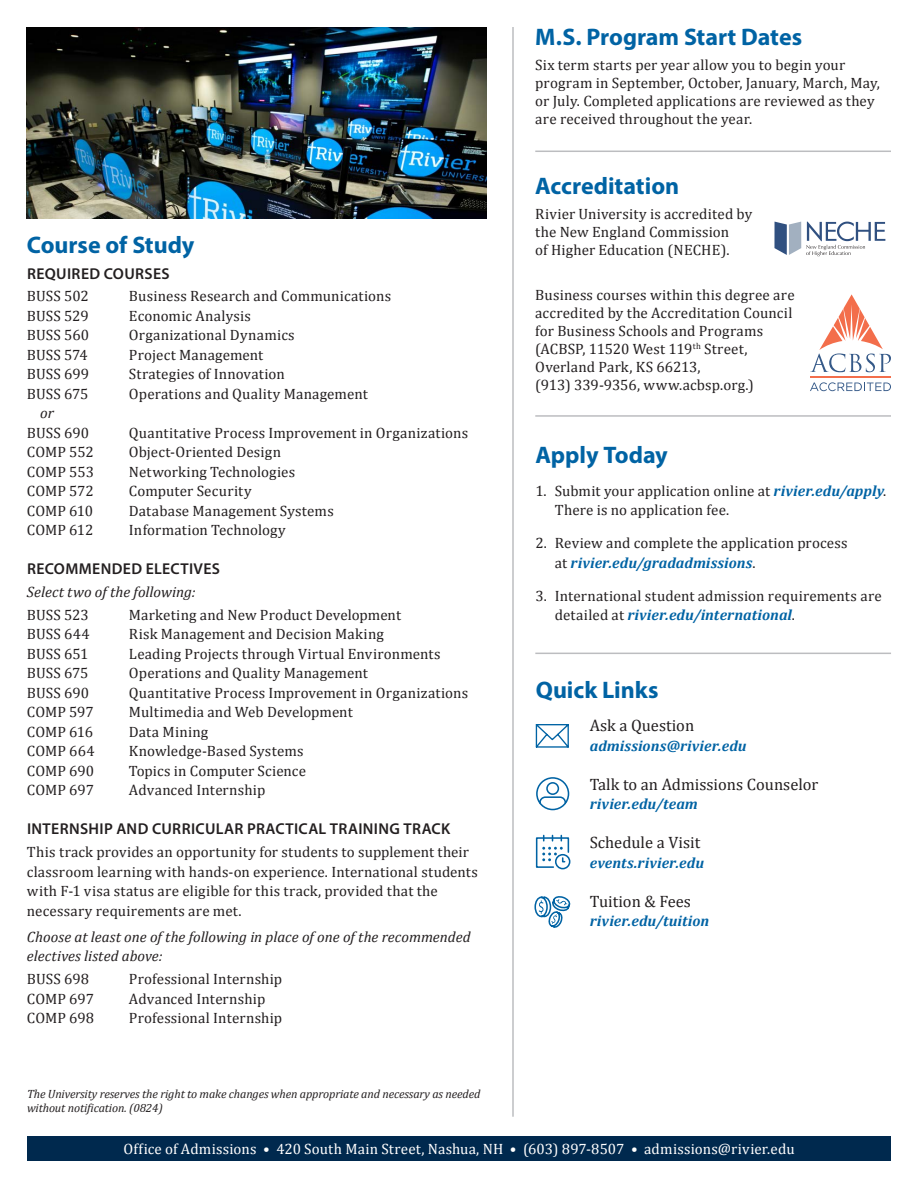
<style>
.page{position:relative;width:918px;height:1188px;background:#fff}
.page>*{position:absolute;margin:0;border:0;box-sizing:border-box;transform-origin:0 0}
.t1{font:700 24px "Myriad Pro";letter-spacing:-.005em;color:#0063a4}
.body_copy{font:16.5px "Cambria";color:#231f20}
.body_copy-2{font:600 15.75px "Myriad Pro";letter-spacing:.025em;color:#231f20}
.body_copy-3{font:15px/18px "Cambria";letter-spacing:.01em;color:#231f20}
.body_copy-4{font:italic 15px/19.5px "Cambria";color:#231f20}
.body_copy-5{font:15px "Cambria";letter-spacing:.01em;color:#fff}
.body_copy-6{font:italic 700 15px "Cambria";letter-spacing:.01em;color:#0063a4}
.body_copy-7{font:italic 12px/13.2px "Cambria";letter-spacing:-.01em;color:#231f20}
.s1{font-weight:700;font-style:italic;color:#0063a4}
</style>
<div class="page">
<img style="left:27px;top:27px;width:459px;height:191px">
<hr style="left:535px;top:151px;width:356px;height:1px;background:#bcbdc0">
<svg style="left:774px;top:222px;width:111px;height:34px"></svg>
<hr style="left:810px;top:376px;width:81px;height:2px;background:#f36e4b">
<svg style="left:810px;top:294px;width:81px;height:78px"></svg>
<svg style="left:810px;top:382px;width:81px;height:9px"></svg>
<hr style="left:535px;top:415px;width:356px;height:2px;background:#bcbdc0">
<hr style="left:512px;top:27px;width:2px;height:1090px;background:#bcbdc0">
<div style="left:27px;top:1136px;width:864px;height:25px;background:#00294e"></div>
<svg style="left:536px;top:724px;width:33px;height:24px"></svg>
<svg style="left:536px;top:835px;width:34px;height:35px"></svg>
<svg style="left:536px;top:777px;width:34px;height:33px"></svg>
<svg style="left:534px;top:896px;width:36px;height:32px"></svg>
<hr style="left:535px;top:653px;width:356px;height:1px;background:#bcbdc0">
<p class="t1" style="left:27px;top:230px;width:169px">Course of Study</p>
<p class="body_copy-2" style="left:27px;top:263px;width:144px">REQUIRED COURSES</p>
<p class="body_copy-3" style="left:27px;top:287px;width:63px">BUSS 502</p>
<p class="body_copy-3" style="left:129px;top:287px;width:264px">Business Research and Communications</p>
<p class="body_copy-3" style="left:27px;top:307px;width:63px">BUSS 529</p>
<p class="body_copy-3" style="left:129px;top:307px;width:124px">Economic Analysis</p>
<p class="body_copy-3" style="left:27px;top:326px;width:64px">BUSS 560</p>
<p class="body_copy-3" style="left:129px;top:326px;width:167px">Organizational Dynamics</p>
<p class="body_copy-3" style="left:27px;top:346px;width:62px">BUSS 574</p>
<p class="body_copy-3" style="left:129px;top:346px;width:136px">Project Management</p>
<p class="body_copy-3" style="left:27px;top:365px;width:64px">BUSS 699</p>
<p class="body_copy-3" style="left:129px;top:365px;width:157px">Strategies of Innovation</p>
<p class="body_copy-3" style="left:27px;top:385px;width:63px">BUSS 675</p>
<p class="body_copy-3" style="left:129px;top:385px;width:240px">Operations and Quality Management</p>
<p class="body_copy-4" style="left:40px;top:403px;width:15px">or</p>
<p class="body_copy-3" style="left:27px;top:424px;width:64px">BUSS 690</p>
<p class="body_copy-3" style="left:129px;top:424px;width:341px">Quantitative Process Improvement in Organizations</p>
<p class="body_copy-3" style="left:27px;top:443px;width:68px">COMP 552</p>
<p class="body_copy-3" style="left:129px;top:443px;width:154px">Object-Oriented Design</p>
<p class="body_copy-3" style="left:27px;top:463px;width:69px">COMP 553</p>
<p class="body_copy-3" style="left:129px;top:463px;width:168px">Networking Technologies</p>
<p class="body_copy-3" style="left:27px;top:482px;width:68px">COMP 572</p>
<p class="body_copy-3" style="left:129px;top:482px;width:124px">Computer Security</p>
<p class="body_copy-3" style="left:27px;top:502px;width:68px">COMP 610</p>
<p class="body_copy-3" style="left:129px;top:502px;width:206px">Database Management Systems</p>
<p class="body_copy-3" style="left:27px;top:521px;width:68px">COMP 612</p>
<p class="body_copy-3" style="left:129px;top:521px;width:158px">Information Technology</p>
<p class="body_copy-2" style="left:27px;top:559px;width:194px">RECOMMENDED ELECTIVES</p>
<p class="body_copy-4" style="left:27px;top:582px;width:170px">Select two of the following:</p>
<p class="body_copy-3" style="left:27px;top:606px;width:63px">BUSS 523</p>
<p class="body_copy-3" style="left:129px;top:606px;width:274px">Marketing and New Product Development</p>
<p class="body_copy-3" style="left:27px;top:625px;width:64px">BUSS 644</p>
<p class="body_copy-3" style="left:129px;top:625px;width:256px">Risk Management and Decision Making</p>
<p class="body_copy-3" style="left:27px;top:645px;width:63px">BUSS 651</p>
<p class="body_copy-3" style="left:129px;top:645px;width:313px">Leading Projects through Virtual Environments</p>
<p class="body_copy-3" style="left:27px;top:664px;width:63px">BUSS 675</p>
<p class="body_copy-3" style="left:129px;top:664px;width:240px">Operations and Quality Management</p>
<p class="body_copy-3" style="left:27px;top:684px;width:64px">BUSS 690</p>
<p class="body_copy-3" style="left:129px;top:684px;width:341px">Quantitative Process Improvement in Organizations</p>
<p class="body_copy-3" style="left:27px;top:703px;width:68px">COMP 597</p>
<p class="body_copy-3" style="left:129px;top:703px;width:225px">Multimedia and Web Development</p>
<p class="body_copy-3" style="left:27px;top:723px;width:68px">COMP 616</p>
<p class="body_copy-3" style="left:129px;top:723px;width:81px">Data Mining</p>
<p class="body_copy-3" style="left:27px;top:742px;width:69px">COMP 664</p>
<p class="body_copy-3" style="left:129px;top:742px;width:176px">Knowledge-Based Systems</p>
<p class="body_copy-3" style="left:27px;top:762px;width:69px">COMP 690</p>
<p class="body_copy-3" style="left:129px;top:762px;width:179px">Topics in Computer Science</p>
<p class="body_copy-3" style="left:27px;top:781px;width:69px">COMP 697</p>
<p class="body_copy-3" style="left:129px;top:781px;width:138px">Advanced Internship</p>
<p class="body_copy-2" style="left:27px;top:819px;width:425px">INTERNSHIP AND CURRICULAR PRACTICAL TRAINING TRACK</p>
<p class="body_copy-3" style="left:27px;top:842px;width:453px;line-height:19.5px">This track provides an opportunity for students to supplement their classroom learning with hands-on experience. International students with F-1 visa status are eligible for this track, provided that the necessary requirements are met.</p>
<p class="body_copy-4" style="left:27px;top:926px;width:445px">Choose at least one of the following in place of one of the recommended electives listed above:</p>
<p class="body_copy-3" style="left:27px;top:970px;width:64px">BUSS 698</p>
<p class="body_copy-3" style="left:129px;top:970px;width:155px">Professional Internship</p>
<p class="body_copy-3" style="left:27px;top:990px;width:69px">COMP 697</p>
<p class="body_copy-3" style="left:129px;top:990px;width:138px">Advanced Internship</p>
<p class="body_copy-3" style="left:27px;top:1009px;width:69px">COMP 698</p>
<p class="body_copy-3" style="left:129px;top:1009px;width:155px">Professional Internship</p>
<p class="t1" style="left:535px;top:21px;width:268px">M.S. Program Start Dates</p>
<p class="body_copy-3" style="left:535px;top:56px;width:346px">Six term starts per year allow you to begin your program in September, October, January, March, May, or July. Completed applications are reviewed as they are received throughout the year.</p>
<p class="t1" style="left:535px;top:170px;width:145px">Accreditation</p>
<p class="body_copy-3" style="left:535px;top:205px;width:219px">Rivier University is accredited by</p>
<p class="body_copy-3" style="left:535px;top:223px;width:195px">the New England Commission</p>
<p class="body_copy-3" style="left:535px;top:241px;width:196px">of Higher Education (NECHE).</p>
<p class="body_copy-3" style="left:535px;top:286px;width:261px">Business courses within this degree are accredited by the Accreditation Council for Business Schools and Programs (ACBSP, 11520 West 119<sup>th</sup> Street, Overland Park, KS 66213,</p>
<p class="body_copy-3" style="left:535px;top:376px;width:220px">(913) 339-9356, www.acbsp.org.)</p>
<p class="t1" style="left:535px;top:439px;width:134px">Apply Today</p>
<p class="body_copy-3" style="left:555px;top:481px;width:333px;line-height:19.5px;text-indent:-20px">1. Submit your application online at <span class="s1">rivier.edu/apply</span>.<br>There is no application fee.</p>
<p class="body_copy-3" style="left:555px;top:533px;width:294px;line-height:19.5px;text-indent:-20px">2. Review and complete the application process at <span class="s1">rivier.edu/gradadmissions</span>.</p>
<p class="body_copy-3" style="left:555px;top:586px;width:328px;line-height:19.5px;text-indent:-20px">3. International student admission requirements are detailed at <span class="s1">rivier.edu/international</span>.</p>
<p class="t1" style="left:536px;top:674px;width:124px">Quick Links</p>
<p class="body_copy" style="left:590px;top:715px;width:106px">Ask a Question</p>
<p class="body_copy-6" style="left:590px;top:736px;width:158px">admissions@rivier.edu</p>
<p class="body_copy" style="left:590px;top:774px;width:230px">Talk to an Admissions Counselor</p>
<p class="body_copy-6" style="left:590px;top:795px;width:110px">rivier.edu/team</p>
<p class="body_copy" style="left:590px;top:832px;width:112px">Schedule a Visit</p>
<p class="body_copy-6" style="left:590px;top:853px;width:116px">events.rivier.edu</p>
<p class="body_copy" style="left:590px;top:891px;width:103px">Tuition &amp; Fees</p>
<p class="body_copy-6" style="left:590px;top:912px;width:121px">rivier.edu/tuition</p>
<p class="body_copy-7" style="left:27px;top:1087px;width:455px">The University reserves the right to make changes when appropriate and necessary as needed without notification. (0824)</p>
<p class="body_copy-5" style="left:123px;top:1139px;width:673px">Office of Admissions • 420 South Main Street, Nashua, NH • (603) 897-8507 • admissions@rivier.edu</p>
</div>
